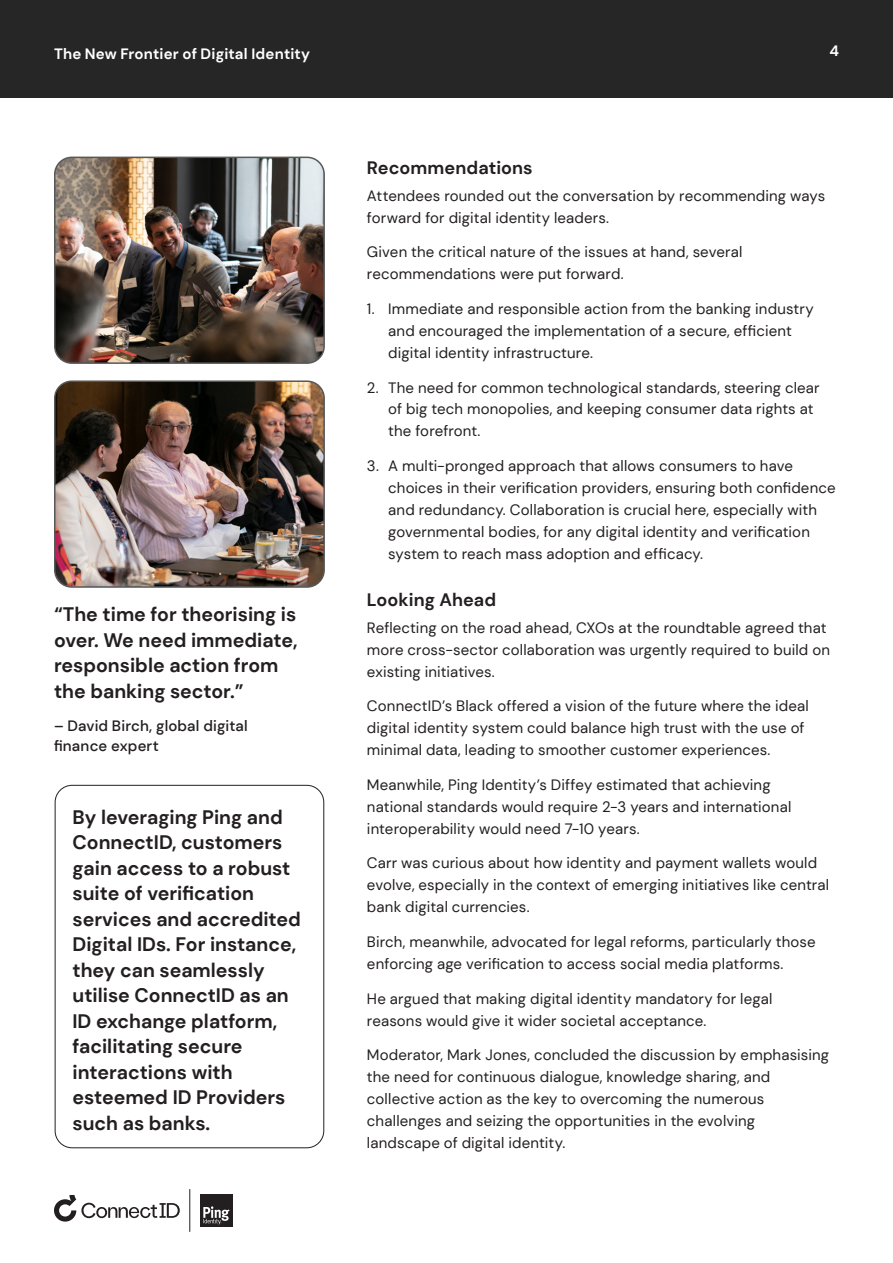
<style>
.page{position:relative;width:893px;height:1263px;background:#fff}
.page>*{position:absolute;margin:0;border:0;box-sizing:border-box;transform-origin:0 0}
.t1{font:700 19.5px/25.5px "DM Sans";color:#231f20}
.t2{font:700 18px "DM Sans";letter-spacing:.005em;color:#231f20}
.t3{font:15px/21.9px "DM Sans";letter-spacing:.01em;color:#231f20}
.t4{font:500 15px/20.2px "DM Sans";letter-spacing:.01em;color:#231f20}
.t5{font:700 15px "DM Sans";letter-spacing:.01em;color:#fff}
</style>
<div class="page">
<div style="left:0;top:0;width:893px;height:98px;background:#262626"></div>
<svg style="left:54px;top:1195px;width:126px;height:26px"></svg>
<hr style="left:190px;top:1189px;width:1px;height:43px;background:#231f20">
<div style="left:200px;top:1194px;width:32px;height:33px;background:#231f20"></div>
<svg style="left:203px;top:1206px;width:27px;height:18px"></svg>
<img style="left:55px;top:157px;width:269px;height:204px">
<div style="left:54px;top:157px;width:271px;height:207px;border:2px solid #57585a;border-radius:17px"></div>
<img style="left:57px;top:383px;width:265px;height:202px">
<div style="left:54px;top:380px;width:271px;height:208px;border:2px solid #57585a;border-radius:17px"></div>
<div style="left:55px;top:785px;width:269px;height:363px;border:1px solid #231f20;border-radius:17px"></div>
<p class="t5" style="left:54px;top:44px;width:258px">The New Frontier of Digital Identity</p>
<p class="t5" style="left:829px;top:42px;width:11px">4</p>
<h1 class="t1" style="left:54px;top:602px;width:245px">“The time for theorising is over. We need immediate, responsible action from the banking sector.”</h1>
<p class="t4" style="left:54px;top:715px;width:195px">– David Birch, global digital finance expert</p>
<p class="t1" style="left:73px;top:804px;width:230px">By leveraging Ping and<br>ConnectID, customers gain access to a robust suite of verification services and accredited<br>Digital IDs. For instance, they can seamlessly utilise ConnectID as an<br>ID exchange platform, facilitating secure interactions with esteemed ID Providers such as banks.</p>
<p class="t2" style="left:367px;top:157px;width:167px">Recommendations</p>
<p class="t3" style="left:367px;top:184px;width:460px">Attendees rounded out the conversation by recommending ways forward for digital identity leaders.</p>
<p class="t3" style="left:367px;top:241px;width:377px">Given the critical nature of the issues at hand, several recommendations were put forward.</p>
<p class="t3" style="left:388px;top:298px;width:427px;text-indent:-21px">1. Immediate and responsible action from the banking industry and encouraged the implementation of a secure, efficient digital identity infrastructure.</p>
<p class="t3" style="left:388px;top:376px;width:433px;text-indent:-21px">2. The need for common technological standards, steering clear of big tech monopolies, and keeping consumer data rights at the forefront.</p>
<p class="t3" style="left:388px;top:455px;width:449px;text-indent:-21px">3. A multi-pronged approach that allows consumers to have choices in their verification providers, ensuring both confidence and redundancy. Collaboration is crucial here, especially with governmental bodies, for any digital identity and verification system to reach mass adoption and efficacy.</p>
<p class="t2" style="left:367px;top:589px;width:131px">Looking Ahead</p>
<p class="t3" style="left:367px;top:616px;width:464px">Reflecting on the road ahead, CXOs at the roundtable agreed that more cross-sector collaboration was urgently required to build on existing initiatives.</p>
<p class="t3" style="left:367px;top:695px;width:443px">ConnectID’s Black offered a vision of the future where the ideal digital identity system could balance high trust with the use of minimal data, leading to smoother customer experiences.</p>
<p class="t3" style="left:367px;top:773px;width:426px">Meanwhile, Ping Identity’s Diffey estimated that achieving national standards would require 2-3 years and international interoperability would need 7-10 years.</p>
<p class="t3" style="left:367px;top:852px;width:464px">Carr was curious about how identity and payment wallets would evolve, especially in the context of emerging initiatives like central bank digital currencies.</p>
<p class="t3" style="left:367px;top:931px;width:450px">Birch, meanwhile, advocated for legal reforms, particularly those enforcing age verification to access social media platforms.</p>
<p class="t3" style="left:367px;top:987px;width:407px">He argued that making digital identity mandatory for legal reasons would give it wider societal acceptance.</p>
<p class="t3" style="left:367px;top:1044px;width:464px">Moderator, Mark Jones, concluded the discussion by emphasising the need for continuous dialogue, knowledge sharing, and collective action as the key to overcoming the numerous challenges and seizing the opportunities in the evolving landscape of digital identity.</p>
</div>
